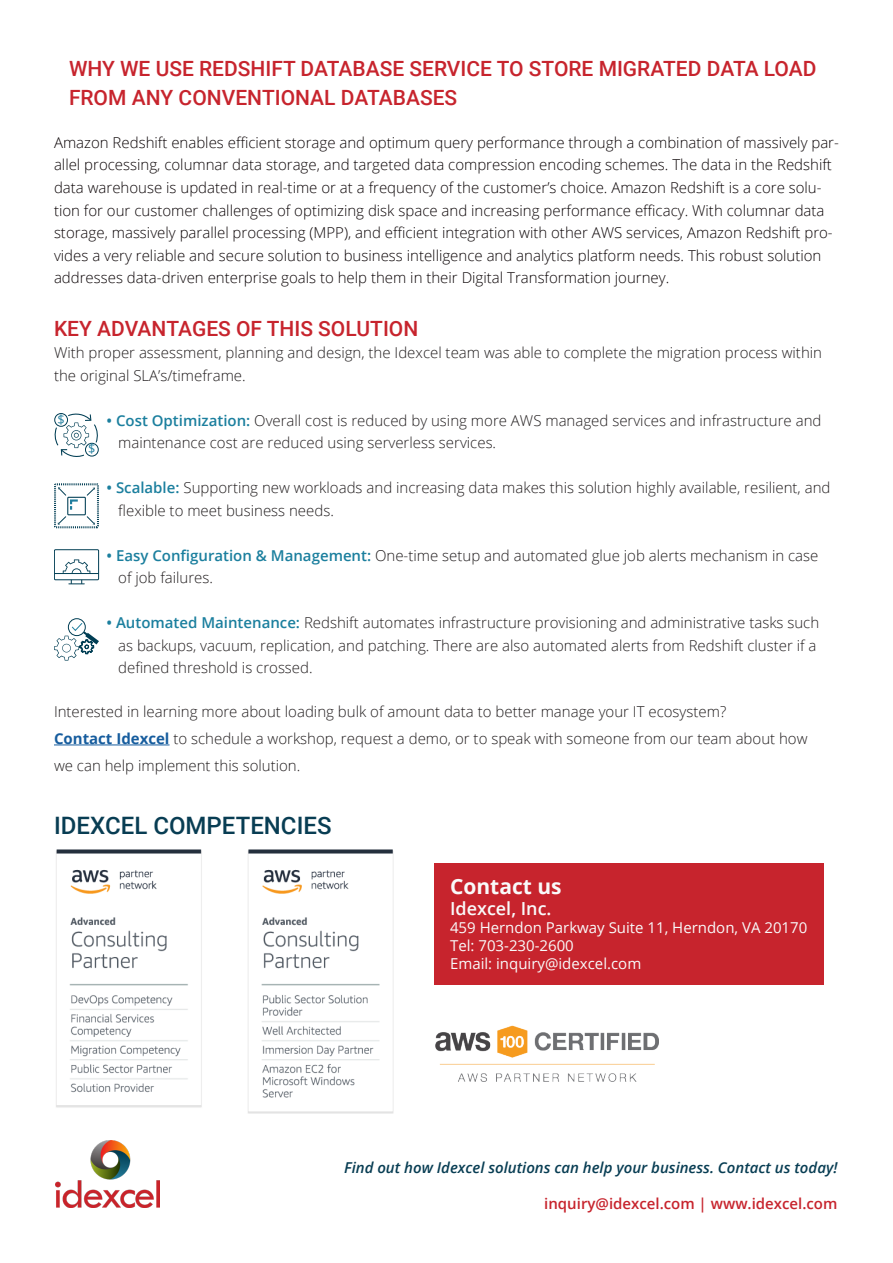
<style>
.page{position:relative;width:893px;height:1263px;background:#fff}
.page>*{position:absolute;margin:0;border:0;box-sizing:border-box;transform-origin:0 0}
.Paragraph_Style_1{font:500 24px "Roboto";color:#083d53}
.t1{font:500 21px/28.5px "Roboto";color:#c7242d}
.Paragraph_Style_1-2{font:700 21px "Open Sans";color:#f9fafa}
.Paragraph_Style_1-3{font:600 18px "Open Sans";color:#f9fafa}
.t2{font:300 15px/22.5px "Open Sans";color:#231f20}
.t3{font:300 15px/22.5px "Open Sans";color:#0d0608}
.Paragraph_Style_1-4{font:15px "Open Sans";color:#f9fafa}
.t4{font:italic 600 15px "Open Sans";color:#083d53}
.t5{font:600 15px "Open Sans";color:#c7242d}
.t6{font:12.75px "Open Sans";color:#207e9e}
.s1{font-weight:600;color:#1b7f9e}
.s2{font-weight:700;color:#175d9e}
</style>
<div class="page">
<hr style="left:54px;top:744px;width:116px;height:1px;background:#175d9e">
<img style="left:56px;top:849px;width:338px;height:265px">
<img style="left:435px;top:1025px;width:223px;height:57px">
<div style="left:434px;top:863px;width:390px;height:121px;background:#c7242d"></div>
<img style="left:56px;top:1140px;width:103px;height:67px">
<svg style="left:54px;top:413px;width:44px;height:44px"></svg>
<div style="left:54px;top:413px;width:14px;height:14px;border:1px solid #003e54;border-radius:50%"></div>
<div style="left:85px;top:443px;width:14px;height:13px;border:1px solid #003e54;border-radius:50%"></div>
<div style="left:54px;top:549px;width:45px;height:31px;border:1px solid #003e54"></div>
<hr style="left:54px;top:573px;width:45px;height:1px;background:#003e54">
<svg style="left:69px;top:580px;width:15px;height:4px"></svg>
<svg style="left:63px;top:559px;width:27px;height:14px"></svg>
<div style="left:68px;top:618px;width:18px;height:18px;border:1px solid #003e54;border-radius:50%"></div>
<svg style="left:54px;top:622px;width:45px;height:38px"></svg>
<div style="left:67px;top:497px;width:19px;height:18px;border:1px solid #003e54"></div>
<svg style="left:86px;top:487px;width:9px;height:9px"></svg>
<svg style="left:86px;top:516px;width:9px;height:9px"></svg>
<div style="left:54px;top:483px;width:45px;height:45px;border:2px dashed #003e54"></div>
<svg style="left:57px;top:487px;width:23px;height:38px"></svg>
<p class="t1" style="left:69px;top:54px;width:749px">WHY WE USE REDSHIFT DATABASE SERVICE TO STORE MIGRATED DATA LOAD<br>FROM ANY CONVENTIONAL DATABASES</p>
<p class="t3" style="left:54px;top:131px;width:786px">Amazon Redshift enables efficient storage and optimum query performance through a combination of massively par&shy;allel processing, columnar data storage, and targeted data compression encoding schemes. The data in the Redshift data warehouse is updated in real-time or at a frequency of the customer’s choice. Amazon Redshift is a core solu&shy;tion for our customer challenges of optimizing disk space and increasing performance efficacy. With columnar data storage, massively parallel processing (MPP), and efficient integration with other AWS services, Amazon Redshift pro&shy;vides a very reliable and secure solution to business intelligence and analytics platform needs. This robust solution addresses data-driven enterprise goals to help them in their Digital Transformation journey.</p>
<p class="t1" style="left:54px;top:313px;width:366px">KEY ADVANTAGES OF THIS SOLUTION</p>
<p class="t2" style="left:54px;top:341px;width:770px">With proper assessment, planning and design, the Idexcel team was able to complete the migration process within the original SLA’s/timeframe.</p>
<p class="t2" style="left:106px;top:409px;width:716px"><span class="s1">• Cost Optimization:</span> Overall cost is reduced by using more AWS managed services and infrastructure and</p>
<p class="t2" style="left:118px;top:431px;width:379px">maintenance cost are reduced using serverless services.</p>
<p class="t2" style="left:106px;top:476px;width:725px"><span class="s1">• Scalable:</span> Supporting new workloads and increasing data makes this solution highly available, resilient, and</p>
<p class="t2" style="left:118px;top:499px;width:217px">flexible to meet business needs.</p>
<p class="t2" style="left:118px;top:544px;width:702px;text-indent:-12px"><span class="s1">• Easy Configuration &amp; Management:</span> One-time setup and automated glue job alerts mechanism in case of job failures.</p>
<p class="t2" style="left:118px;top:611px;width:703px;text-indent:-12px"><span class="s1">• Automated Maintenance:</span> Redshift automates infrastructure provisioning and administrative tasks such as backups, vacuum, replication, and patching. There are also automated alerts from Redshift cluster if a defined threshold is crossed.</p>
<p class="t6" style="left:57px;top:410px;width:9px">$</p>
<p class="t6" style="left:88px;top:440px;width:9px">$</p>
<p class="t2" style="left:54px;top:700px;width:674px">Interested in learning more about loading bulk of amount data to better manage your IT ecosystem?</p>
<p class="t2" style="left:54px;top:727px;width:755px"><span class="s2">Contact Idexcel</span> to schedule a workshop, request a demo, or to speak with someone from our team about how</p>
<p class="t2" style="left:54px;top:754px;width:248px">we can help implement this solution.</p>
<p class="Paragraph_Style_1" style="left:54px;top:808px;width:279px">IDEXCEL COMPETENCIES</p>
<p class="Paragraph_Style_1-2" style="left:450px;top:871px;width:113px">Contact us</p>
<p class="Paragraph_Style_1-3" style="left:450px;top:896px;width:103px">Idexcel, Inc.</p>
<p class="Paragraph_Style_1-4" style="left:450px;top:918px;width:359px">459 Herndon Parkway Suite 11, Herndon, VA 20170</p>
<p class="Paragraph_Style_1-4" style="left:450px;top:936px;width:125px">Tel: 703-230-2600</p>
<p class="Paragraph_Style_1-4" style="left:450px;top:954px;width:193px">Email: inquiry@idexcel.com</p>
<p class="t4" style="left:344px;top:1157px;width:495px">Find out how Idexcel solutions can help your business. Contact us today!</p>
<p class="t5" style="left:544px;top:1193px;width:295px">inquiry@idexcel.com | www.idexcel.com</p>
</div>
